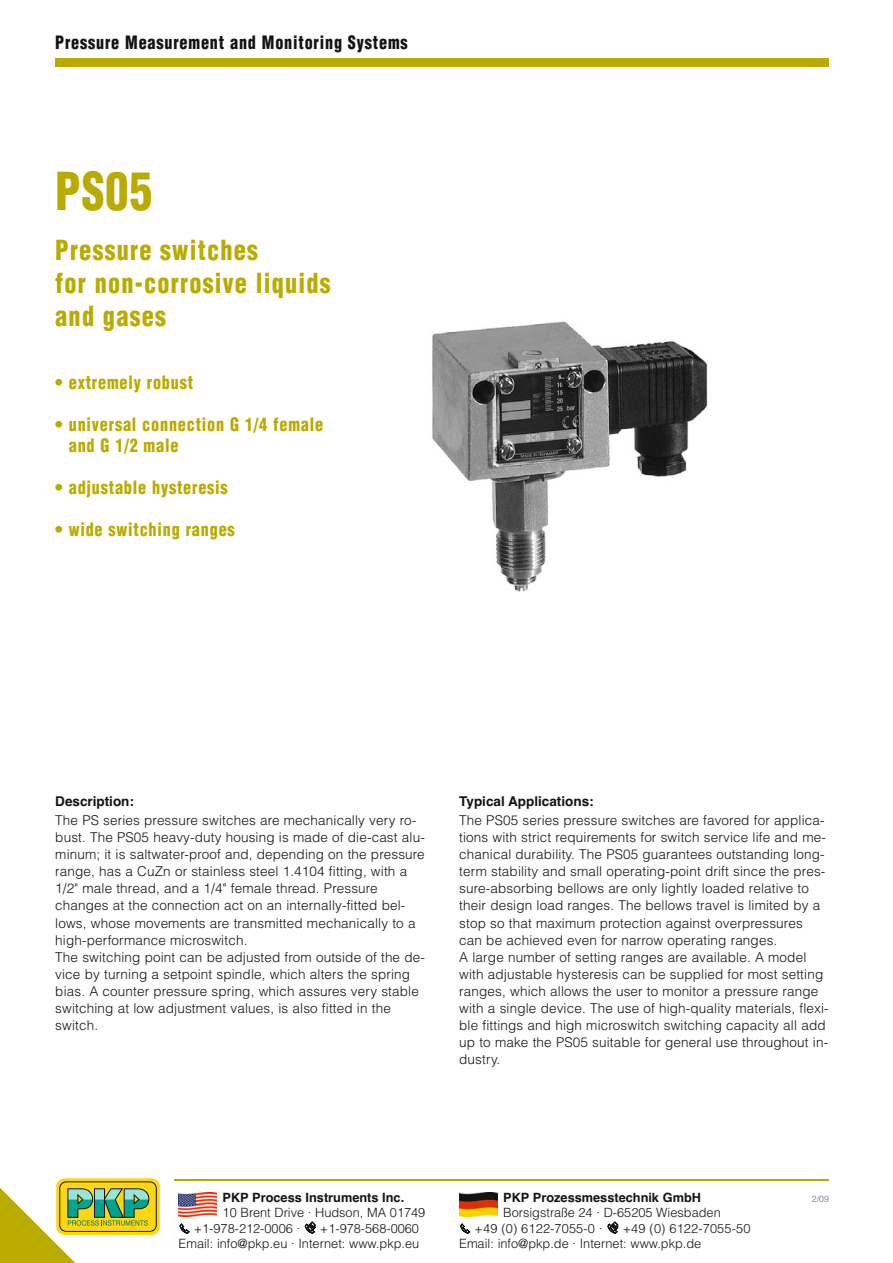
<style>
.page{position:relative;width:893px;height:1263px;background:#fff}
.page>*{position:absolute;margin:0;border:0;box-sizing:border-box;transform-origin:0 0}
.t1{font:900 condensed 51px "Helvetica";color:#ba0;scale:.9 1}
.t2{font:900 condensed 27px/33px "Helvetica";letter-spacing:.05em;color:#ba0;scale:.9 1}
.t3{font:900 condensed 18px/21px "Helvetica";letter-spacing:.05em;color:#ba0}
.t4{font:900 condensed 18px "Helvetica";letter-spacing:.05em;color:#141314;scale:.9 1}
.t5{font:300 13.5px/17.1px "Helvetica";letter-spacing:.01em;color:#141314}
.t6{font:700 13.5px "Helvetica";color:#141314}
.t7{font:300 12.75px/16.4px "Helvetica";color:#141314}
.t8{font:700 12.75px "Helvetica";color:#141314}
.t9{font:9px "Helvetica";color:#919294}
.s1{font-family:"FF Dingbests";font-weight:400}
</style>
<div class="page">
<div style="left:55px;top:59px;width:774px;height:8px;background:#ba0"></div>
<hr style="left:174px;top:1179px;width:655px;height:2px;background:#ba0">
<div style="left:56px;top:1178px;width:104px;height:57px;background:#fcd612;border-radius:8px"></div>
<div style="left:59px;top:1181px;width:98px;height:51px;border:1px solid #141314;border-radius:7px"></div>
<svg style="left:0;top:58px;width:149px;height:1205px"></svg>
<img style="left:179px;top:1192px;width:38px;height:24px">
<img style="left:459px;top:1192px;width:38px;height:24px">
<div style="left:55px;top:171px;width:370px;height:60px;background:#fff"></div>
<img style="left:432px;top:321px;width:276px;height:271px">
<h3 class="t4" style="left:55px;top:35px;width:393px">Pressure Measurement and Monitoring Systems</h3>
<h1 class="t1" style="left:55px;top:171px;width:109px">PS05</h1>
<h2 class="t2" style="left:55px;top:236px;width:307px">Pressure switches<br>for non-corrosive liquids and gases</h2>
<h3 class="t3" style="left:55px;top:373px;width:139px">• extremely robust</h3>
<h3 class="t3" style="left:69px;top:415px;width:256px;text-indent:-14px">• universal connection G 1/4 female and G 1/2 male</h3>
<h3 class="t3" style="left:55px;top:478px;width:174px">• adjustable hysteresis</h3>
<h3 class="t3" style="left:55px;top:520px;width:181px">• wide switching ranges</h3>
<p class="t6" style="left:55px;top:796px;width:80px">Description:</p>
<p class="t5" style="left:55px;top:813px;width:371px">The PS series pressure switches are mechanically very ro&shy;bust. The PS05 heavy-duty housing is made of die-cast alu&shy;minum; it is saltwater-proof and, depending on the pressure range, has a CuZn or stainless steel 1.4104 fitting, with a 1/2" male thread, and a 1/4" female thread. Pressure changes at the connection act on an internally-fitted bel&shy;lows, whose movements are transmitted mechanically to a high-performance microswitch.<br>The switching point can be adjusted from outside of the de&shy;vice by turning a setpoint spindle, which alters the spring bias. A counter pressure spring, which assures very stable switching at low adjustment values, is also fitted in the switch.</p>
<p class="t6" style="left:459px;top:796px;width:136px">Typical Applications:</p>
<p class="t5" style="left:459px;top:813px;width:371px">The PS05 series pressure switches are favored for applica&shy;tions with strict requirements for switch service life and me&shy;chanical durability. The PS05 guarantees outstanding long&shy;term stability and small operating-point drift since the pres&shy;sure-absorbing bellows are only lightly loaded relative to their design load ranges. The bellows travel is limited by a stop so that maximum protection against overpressures can be achieved even for narrow operating ranges.<br>A large number of setting ranges are available. A model with adjustable hysteresis can be supplied for most setting ranges, which allows the user to monitor a pressure range with a single device. The use of high-quality materials, flexi&shy;ble fittings and high microswitch switching capacity all add up to make the PS05 suitable for general use throughout in&shy;dustry.</p>
<p class="t8" style="left:223px;top:1192px;width:183px">PKP Process Instruments Inc.</p>
<p class="t7" style="left:179px;top:1205px;width:248px;text-indent:44px">10 Brent Drive · Hudson, MA 01749<br><span class="s1">S</span> +1-978-212-0006 · <span class="s1">T</span> +1-978-568-0060</p>
<p class="t7" style="left:179px;top:1236px;width:242px">Email: info@pkp.eu · Internet: www.pkp.eu</p>
<p class="t8" style="left:503px;top:1192px;width:199px">PKP Prozessmesstechnik GmbH</p>
<p class="t7" style="left:459px;top:1205px;width:292px;text-indent:44px">Borsigstraße 24 · D-65205 Wiesbaden<br><span class="s1">S</span> +49 (0) 6122-7055-0 · <span class="s1">T</span> +49 (0) 6122-7055-50</p>
<p class="t7" style="left:459px;top:1236px;width:244px">Email: info@pkp.de · Internet: www.pkp.de</p>
<p class="t9" style="left:812px;top:1195px;width:19px">2/09</p>
</div>
